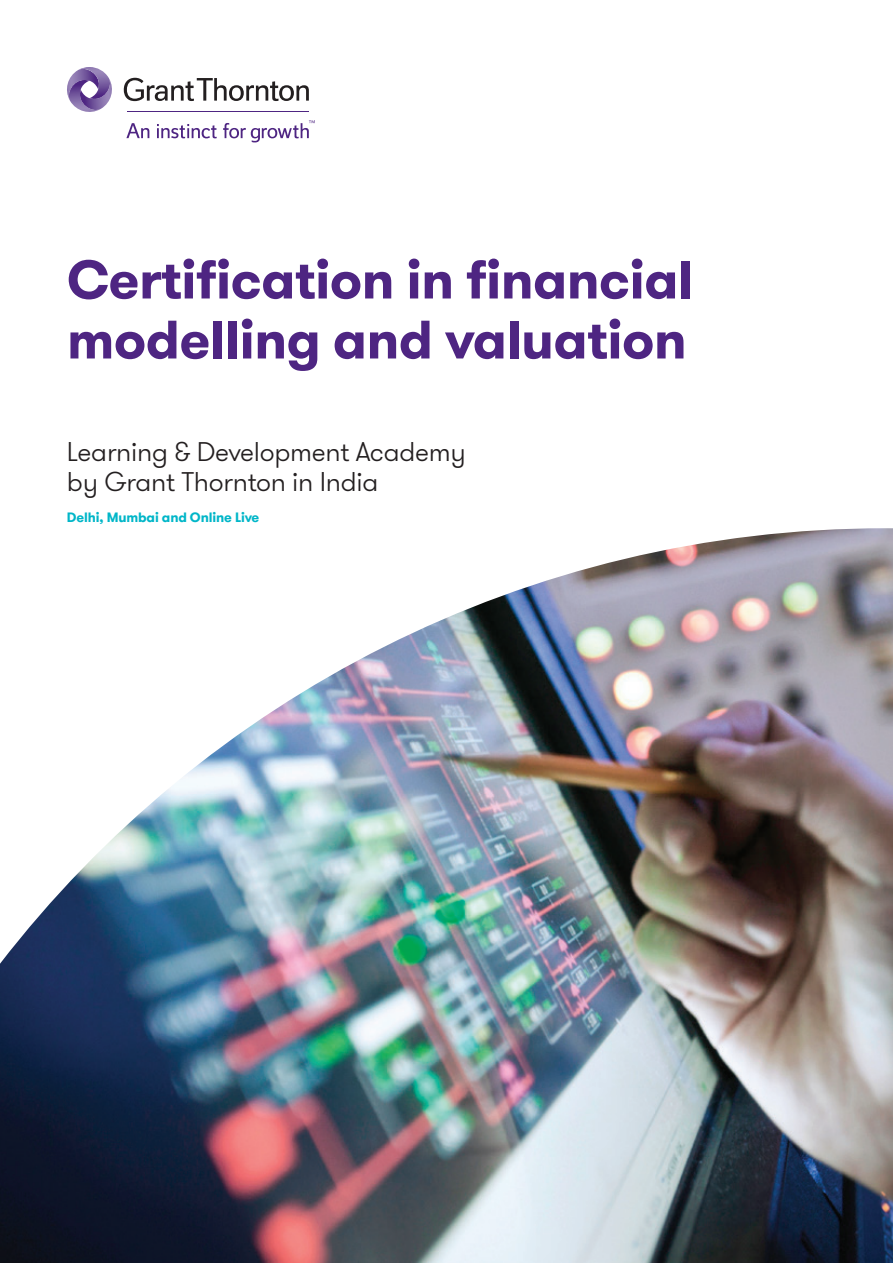
<style>
.page{position:relative;width:893px;height:1263px;background:#fff}
.page>*{position:absolute;margin:0;border:0;box-sizing:border-box;transform-origin:0 0}
.t1{font:700 54px/60px "GT Walsheim Pro";letter-spacing:-.01em;color:#4e2582}
.t2{font:300 27px/30px "GT Walsheim Pro";letter-spacing:-.01em;color:#231f20}
.t3{font:700 13.5px "GT Walsheim Pro";letter-spacing:-.01em;color:#00b6c8}
</style>
<div class="page">
<svg style="left:124px;top:78px;width:185px;height:23px"></svg>
<svg style="left:126px;top:123px;width:23px;height:15px"></svg>
<svg style="left:157px;top:124px;width:60px;height:14px"></svg>
<svg style="left:223px;top:120px;width:92px;height:22px"></svg>
<hr style="left:127px;top:112px;width:182px;height:1px;background:#4e2582">
<svg style="left:67px;top:67px;width:45px;height:45px"></svg>
<img style="left:0;top:528px;width:893px;height:735px">
<h1 class="t1" style="left:67px;top:250px;width:628px">Certification in financial modelling and valuation</h1>
<p class="t2" style="left:67px;top:438px;width:400px">Learning &amp; Development Academy by Grant Thornton in India</p>
<p class="t3" style="left:67px;top:509px;width:194px">Delhi, Mumbai and Online Live</p>
</div>
